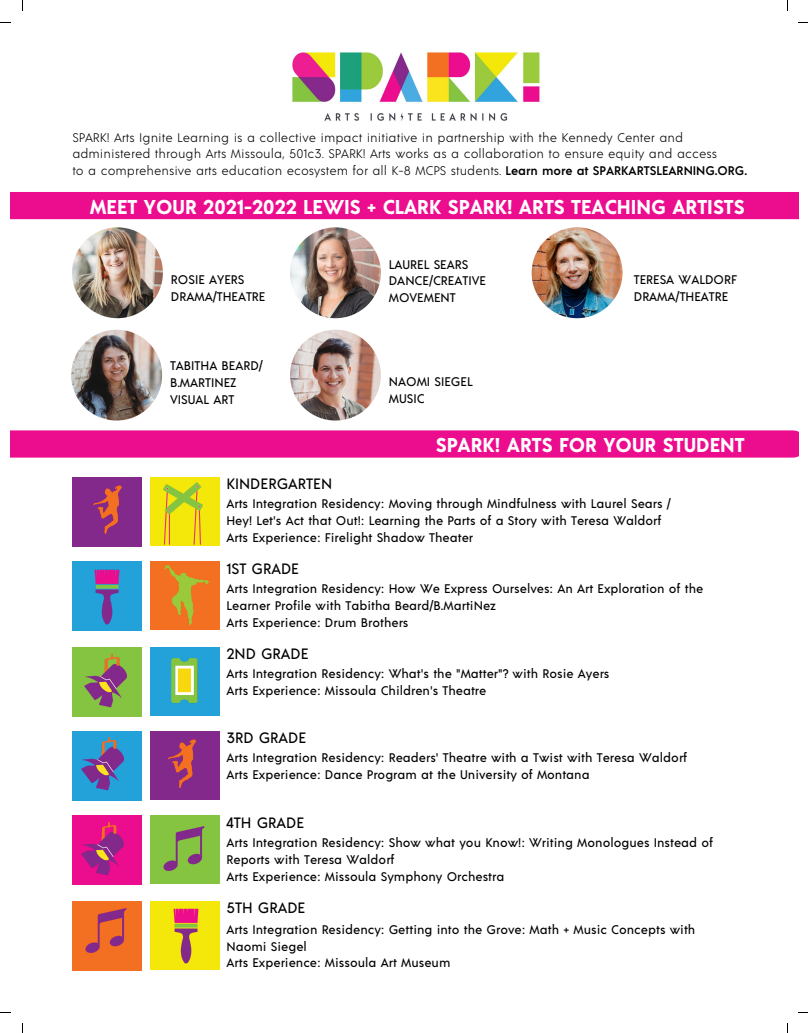
<style>
.page{position:relative;width:808px;height:1033px;background:#fff}
.page>*{position:absolute;margin:0;border:0;box-sizing:border-box;transform-origin:0 0}
.t1{font:700 20px "Acre";color:#fff}
.t2{font:500 15px "Acre";color:#000}
.t3{font:500 12.5px/16.9px "Acre";color:#000}
.t4{font:300 12.5px/16.9px "Acre";color:#000}
.s1{font-weight:600}
</style>
<div class="page">
<img style="left:292px;top:52px;width:248px;height:69px">
<img style="left:72px;top:227px;width:91px;height:91px;border-radius:50%">
<img style="left:290px;top:330px;width:91px;height:90px;border-radius:50%">
<img style="left:290px;top:227px;width:91px;height:91px;border-radius:50%">
<img style="left:71px;top:330px;width:91px;height:90px;border-radius:50%">
<img style="left:531px;top:227px;width:91px;height:91px;border-radius:50%">
<div style="left:72px;top:477px;width:69px;height:69px;background:#84298c"></div>
<div style="left:150px;top:477px;width:69px;height:68px;background:#f4e80a"></div>
<div style="left:72px;top:561px;width:69px;height:70px;background:#23a1d9"></div>
<div style="left:150px;top:647px;width:69px;height:68px;background:#23a1d9"></div>
<div style="left:150px;top:731px;width:69px;height:68px;background:#84298c"></div>
<img style="left:168px;top:739px;width:28px;height:49px">
<div style="left:150px;top:815px;width:69px;height:69px;background:#84c441"></div>
<div style="left:150px;top:901px;width:69px;height:68px;background:#f4e80a"></div>
<div style="left:10px;top:192px;width:788px;height:27px;background:#ec0d8e"></div>
<div style="left:10px;top:430px;width:783px;height:27px;background:#ec0d8e"></div>
<img style="left:150px;top:561px;width:69px;height:68px">
<img style="left:173px;top:908px;width:26px;height:56px">
<img style="left:163px;top:817px;width:57px;height:67px">
<img style="left:151px;top:648px;width:69px;height:68px">
<img style="left:72px;top:647px;width:70px;height:70px">
<img style="left:150px;top:482px;width:66px;height:64px">
<img style="left:94px;top:569px;width:26px;height:56px">
<img style="left:72px;top:901px;width:70px;height:69px">
<img style="left:72px;top:815px;width:70px;height:70px">
<img style="left:72px;top:731px;width:70px;height:70px">
<img style="left:93px;top:478px;width:49px;height:66px">
<p class="t4" style="left:72px;top:129px;width:676px">SPARK! Arts Ignite Learning is a collective impact initiative in partnership with the Kennedy Center and administered through Arts Missoula, 501c3. SPARK! Arts works as a collaboration to ensure equity and access<br>to a comprehensive arts education ecosystem for all K-8 MCPS students. <span class="s1">Learn more at SPARKARTSLEARNING.ORG.</span></p>
<p class="t1" style="left:90px;top:198px;width:656px">MEET YOUR 2021-2022 LEWIS + CLARK SPARK! ARTS TEACHING ARTISTS</p>
<p class="t3" style="left:171px;top:271px;width:75px">ROSIE AYERS</p>
<p class="t3" style="left:171px;top:288px;width:96px">DRAMA/THEATRE</p>
<p class="t3" style="left:170px;top:358px;width:94px">TABITHA BEARD/</p>
<p class="t3" style="left:170px;top:375px;width:68px">B.MARTINEZ</p>
<p class="t3" style="left:170px;top:392px;width:66px">VISUAL ART</p>
<p class="t3" style="left:389px;top:256px;width:99px">LAUREL SEARS<br>DANCE/CREATIVE<br>MOVEMENT</p>
<p class="t3" style="left:389px;top:374px;width:85px">NAOMI SIEGEL</p>
<p class="t3" style="left:389px;top:391px;width:37px">MUSIC</p>
<p class="t3" style="left:633px;top:271px;width:105px">TERESA WALDORF<br>DRAMA/THEATRE</p>
<p class="t1" style="left:436px;top:436px;width:310px">SPARK! ARTS FOR YOUR STUDENT</p>
<p class="t2" style="left:226px;top:477px;width:107px">KINDERGARTEN</p>
<p class="t3" style="left:226px;top:496px;width:446px">Arts Integration Residency: Moving through Mindfulness with Laurel Sears /</p>
<p class="t3" style="left:226px;top:513px;width:436px">Hey! Let's Act that Out!: Learning the Parts of a Story with Teresa Waldorf</p>
<p class="t3" style="left:226px;top:530px;width:248px">Arts Experience: Firelight Shadow Theater</p>
<p class="t2" style="left:226px;top:561px;width:74px">1ST GRADE</p>
<p class="t3" style="left:226px;top:580px;width:478px">Arts Integration Residency: How We Express Ourselves: An Art Exploration of the<br>Learner Profile with Tabitha Beard/B.MartiNez</p>
<p class="t3" style="left:226px;top:614px;width:183px">Arts Experience: Drum Brothers</p>
<p class="t2" style="left:226px;top:647px;width:84px">2ND GRADE</p>
<p class="t3" style="left:226px;top:666px;width:384px">Arts Integration Residency: What's the "Matter"? with Rosie Ayers</p>
<p class="t3" style="left:226px;top:683px;width:261px">Arts Experience: Missoula Children's Theatre</p>
<p class="t2" style="left:226px;top:731px;width:81px">3RD GRADE</p>
<p class="t3" style="left:226px;top:750px;width:462px">Arts Integration Residency: Readers' Theatre with a Twist with Teresa Waldorf</p>
<p class="t3" style="left:226px;top:767px;width:365px">Arts Experience: Dance Program at the University of Montana</p>
<p class="t2" style="left:226px;top:815px;width:79px">4TH GRADE</p>
<p class="t3" style="left:226px;top:834px;width:488px">Arts Integration Residency: Show what you Know!: Writing Monologues Instead of<br>Reports with Teresa Waldorf</p>
<p class="t3" style="left:226px;top:868px;width:279px">Arts Experience: Missoula Symphony Orchestra</p>
<p class="t2" style="left:226px;top:901px;width:80px">5TH GRADE</p>
<p class="t3" style="left:226px;top:921px;width:470px">Arts Integration Residency: Getting into the Grove: Math + Music Concepts with<br>Naomi Siegel</p>
<p class="t3" style="left:226px;top:955px;width:225px">Arts Experience: Missoula Art Museum</p>
</div>
